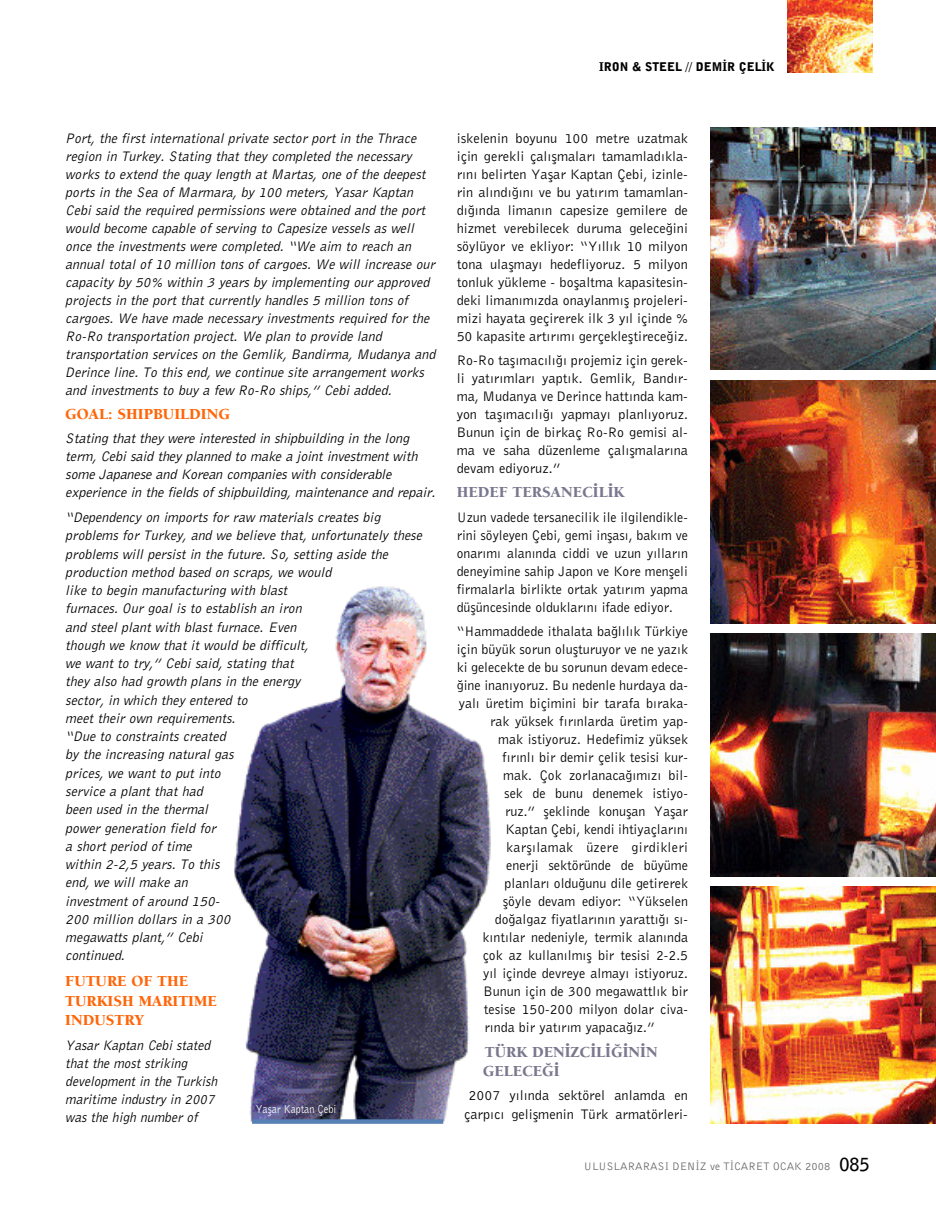
<style>
.page{position:relative;width:936px;height:1212px;background:#fff}
.page>*{position:absolute;margin:0;border:0;box-sizing:border-box;transform-origin:0 0}
.t1{font:15.75px/19.5px "Berkeley T Black";color:#ff6609}
.t2{font:15.75px/18.5px "Berkeley T Black";color:#7a788e}
.t3{font:14.25px/18.3px "Bell Gothic BT Elek Italic Ti";color:#000}
.t4{font:14.25px/18px "Bell Gothic BT Roman Ti";color:#000;text-align:justify}
.t5{font:14.25px/18px "Bell Gothic BT Elek Italic Ti";color:#000;scale:.95 1}
.t6{font:14.25px "Bell Gothic BT Roman Ti";letter-spacing:.02em;color:#000}
.t7{font:12px "Bell Gothic BT Black Ti";color:#000}
.t8{font:12px "Bell Gothic BT Roman Ti";color:#fff;scale:.85 1}
.t9{font:11.25px "Bell Gothic BT Roman Ti";color:#666}
.s1{font-family:"Bell Gothic BT Bold Ti";font-size:18px;color:#000}
</style>
<div class="page">
<img style="left:787px;top:0;width:85px;height:72px">
<img style="left:710px;top:128px;width:225px;height:242px">
<img style="left:710px;top:381px;width:225px;height:242px">
<img style="left:710px;top:634px;width:225px;height:242px">
<img style="left:710px;top:887px;width:225px;height:237px">
<img style="left:234px;top:586px;width:257px;height:535px">
<div style="left:252px;top:1119px;width:191px;height:5px;background:#5780b4"></div>
<p class="t7" style="left:599px;top:59px;width:177px">IRON &amp; STEEL // DEM‹R ÇEL‹K</p>
<p class="t3" style="left:65px;top:129px;width:371px">Port, the first international private sector port in the Thrace region in Turkey. Stating that they completed the necessary works to extend the quay length at Martas, one of the deepest ports in the Sea of Marmara, by 100 meters, Yasar Kaptan Cebi said the required permissions were obtained and the port would become capable of serving to Capesize vessels as well once the investments were completed. “We aim to reach an annual total of 10 million tons of cargoes. We will increase our capacity by 50% within 3 years by implementing our approved projects in the port that currently handles 5 million tons of cargoes. We have made necessary investments required for the Ro-Ro transportation project. We plan to provide land transportation services on the Gemlik, Bandirma, Mudanya and Derince line. To this end, we continue site arrangement works and investments to buy a few Ro-Ro ships,” Cebi added.</p>
<p class="t1" style="left:65px;top:403px;width:166px">GOAL: SHIPBUILDING</p>
<p class="t3" style="left:65px;top:429px;width:371px">Stating that they were interested in shipbuilding in the long term, Cebi said they planned to make a joint investment with some Japanese and Korean companies with considerable experience in the fields of shipbuilding, maintenance and repair.</p>
<p class="t3" style="left:65px;top:508px;width:358px">“Dependency on imports for raw materials creates big problems for Turkey, and we believe that, unfortunately these problems will persist in the future. So, setting aside the production method based on scraps, we would<br>like to begin manufacturing with blast<br>furnaces. Our goal is to establish an iron<br>and steel plant with blast furnace. Even<br>though we know that it would be difficult,<br>we want to try,” Cebi said, stating that<br>they also had growth plans in the energy<br>sector, in which they entered to<br>meet their own requirements.<br>“Due to constraints created<br>by the increasing natural gas<br>prices, we want to put into<br>service a plant that had<br>been used in the thermal<br>power generation field for<br>a short period of time<br>within 2-2,5 years. To this<br>end, we will make an<br>investment of around 150-<br>200 million dollars in a 300<br>megawatts plant,” Cebi<br>continued.</p>
<p class="t1" style="left:65px;top:970px;width:153px">FUTURE OF THE<br>TURKISH MARITIME<br>INDUSTRY</p>
<p class="t5" style="left:65px;top:1035px;width:161px">Yasar Kaptan Cebi stated that the most striking development in the Turkish maritime industry in 2007 was the high number of</p>
<p class="t8" style="left:256px;top:1101px;width:96px">Yaflar Kaptan Çebi</p>
<p class="t4" style="left:456px;top:129px;width:233px">iskelenin boyunu 100 metre uzatmak için gerekli çal›flmalar› tamamlad›kla&shy;r›n› belirten Yaflar Kaptan Çebi, izinle&shy;rin al›nd›¤›n› ve bu yat›r›m tamamlan&shy;d›¤›nda liman›n capesize gemilere de hizmet verebilecek duruma gelece¤ini söylüyor ve ekliyor: “Y›ll›k 10 milyon tona ulaflmay› hedefliyoruz. 5 milyon tonluk yükleme - boflaltma kapasitesin&shy;deki liman›m›zda onaylanm›fl projeleri&shy;mizi hayata geçirerek ilk 3 y›l içinde % 50 kapasite art›r›m› gerçeklefltirece¤iz.</p>
<p class="t4" style="left:456px;top:351px;width:233px">Ro-Ro tafl›mac›l›¤› projemiz için gerek&shy;li yat›r›mlar› yapt›k. Gemlik, Band›r&shy;ma, Mudanya ve Derince hatt›nda kam&shy;yon tafl›mac›l›¤› yapmay› planl›yoruz.<br>Bunun için de birkaç Ro-Ro gemisi al&shy;ma ve saha düzenleme çal›flmalar›na devam ediyoruz.”</p>
<p class="t2" style="left:456px;top:482px;width:169px">HEDEF TERSANEC‹L‹K</p>
<p class="t4" style="left:456px;top:508px;width:233px">Uzun vadede tersanecilik ile ilgilendikle&shy;rini söyleyen Çebi, gemi inflas›, bak›m ve onar›m› alan›nda ciddi ve uzun y›llar›n deneyimine sahip Japon ve Kore menfleli firmalarla birlikte ortak yat›r›m yapma düflüncesinde olduklar›n› ifade ediyor.</p>
<p class="t4" style="left:456px;top:622px;width:233px">“Hammaddede ithalata ba¤l›l›k Türkiye</p>
<p class="t4" style="left:456px;top:640px;width:233px">için büyük sorun oluflturuyor ve ne yaz›k</p>
<p class="t4" style="left:456px;top:658px;width:233px">ki gelecekte de bu sorunun devam edece-</p>
<p class="t4" style="left:456px;top:676px;width:233px">¤ine inan›yoruz. Bu nedenle hurdaya da-</p>
<p class="t4" style="left:459px;top:694px;width:231px">yal› üretim biçimini bir tarafa b›raka-</p>
<p class="t4" style="left:490px;top:712px;width:199px">rak yüksek f›r›nlarda üretim yap-</p>
<p class="t4" style="left:498px;top:730px;width:191px">mak istiyoruz. Hedefimiz yüksek</p>
<p class="t4" style="left:502px;top:748px;width:187px">f›r›nl› bir demir çelik tesisi kur-</p>
<p class="t4" style="left:503px;top:766px;width:186px">mak. Çok zorlanaca¤›m›z› bil-</p>
<p class="t4" style="left:504px;top:784px;width:185px">sek de bunu denemek istiyo-</p>
<p class="t4" style="left:505px;top:802px;width:184px">ruz.” fleklinde konuflan Yaflar</p>
<p class="t4" style="left:505px;top:820px;width:184px">Kaptan Çebi, kendi ihtiyaçlar›n›</p>
<p class="t6" style="left:506px;top:839px;width:183px">karfl›lamak üzere girdikleri</p>
<p class="t4" style="left:506px;top:856px;width:183px">enerji sektöründe de büyüme</p>
<p class="t4" style="left:504px;top:874px;width:185px">planlar› oldu¤unu dile getirerek</p>
<p class="t4" style="left:502px;top:892px;width:187px">flöyle devam ediyor: “Yükselen</p>
<p class="t4" style="left:494px;top:910px;width:195px">do¤algaz fiyatlar›n›n yaratt›¤› s›-</p>
<p class="t4" style="left:482px;top:928px;width:207px">k›nt›lar nedeniyle, termik alan›nda</p>
<p class="t4" style="left:482px;top:946px;width:207px">çok az kullan›lm›fl bir tesisi 2-2.5</p>
<p class="t4" style="left:483px;top:964px;width:206px">y›l içinde devreye almay› istiyoruz.</p>
<p class="t4" style="left:483px;top:982px;width:206px">Bunun için de 300 megawattl›k bir</p>
<p class="t4" style="left:484px;top:1000px;width:205px">tesise 150-200 milyon dolar civa-</p>
<p class="t4" style="left:484px;top:1018px;width:172px">r›nda bir yat›r›m yapaca¤›z.”</p>
<p class="t2" style="left:482px;top:1042px;width:177px">TÜRK DEN‹ZC‹L‹⁄‹N‹N<br>GELECE⁄‹</p>
<p class="t4" style="left:464px;top:1086px;width:225px;line-height:18.5px;text-align:center">2007 y›l›nda sektörel anlamda en çarp›c› geliflmenin Türk armatörleri-</p>
<p class="t9" style="left:584px;top:1159px;width:287px">ULUSLARARASI DEN‹Z ve T‹CARET OCAK 2008 <span class="s1">085</span></p>
</div>
